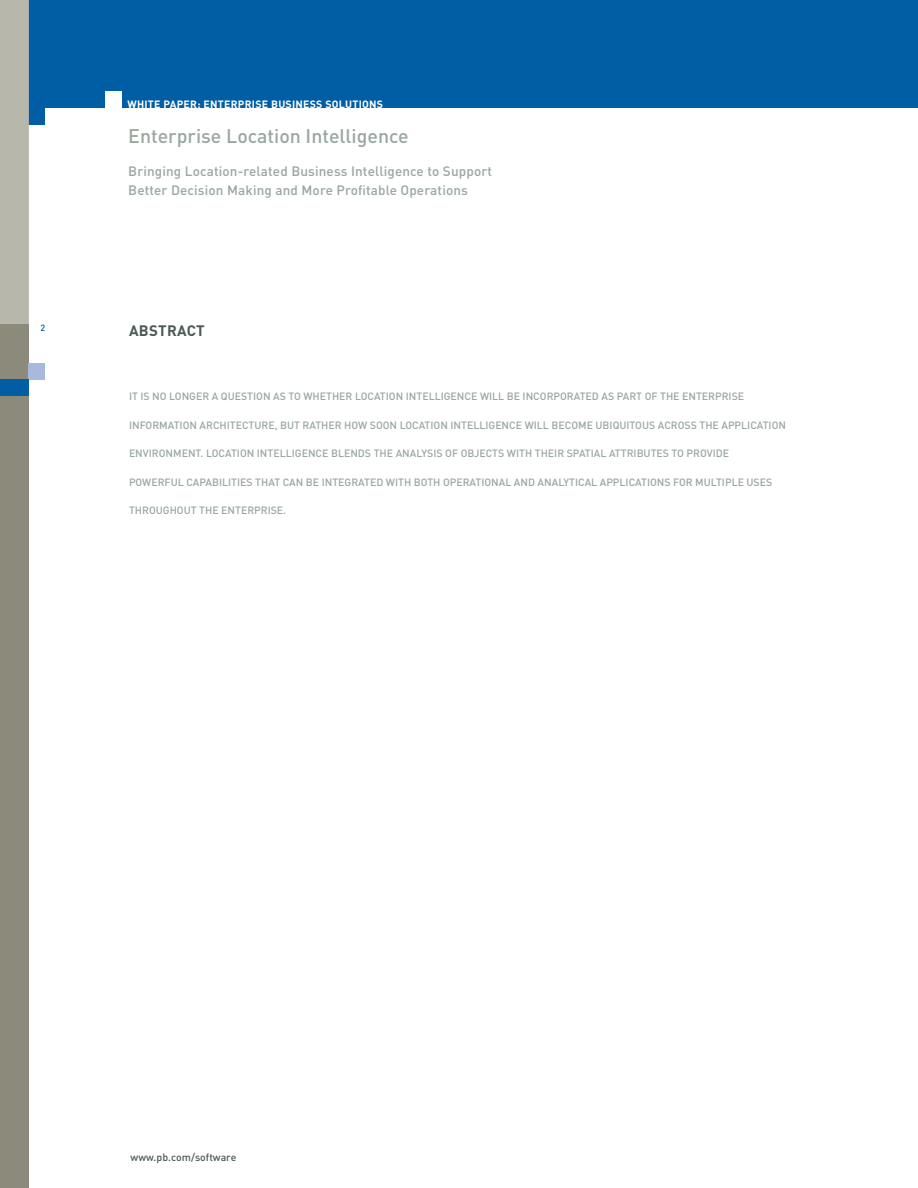
<style>
.page{position:relative;width:918px;height:1188px;background:#fff}
.page>*{position:absolute;margin:0;border:0;box-sizing:border-box;transform-origin:0 0}
.Page_Header_Subheade{font:500 19.5px "DIN";color:#9aa79f}
.t1{font:700 15px "DIN";letter-spacing:.02em;color:#4b5a52}
.t2{font:500 13.5px/19.5px "DIN";letter-spacing:.01em;color:#9aa79f}
.t3{font:500 10.5px "DIN";color:#9aa79f}
.t4{font:700 10.5px "DIN";letter-spacing:.025em;color:#fff}
.t5{font:500 10.5px "DIN";color:#4b5a52}
.t6{font:500 9px "DIN";color:#015ea5}
</style>
<div class="page">
<div style="left:29px;top:0;width:889px;height:108px;background:#015ea5"></div>
<div style="left:0;top:324px;width:29px;height:864px;background:#8c8a7b"></div>
<div style="left:29px;top:363px;width:16px;height:16px;background:#a8badc"></div>
<div style="left:105px;top:92px;width:17px;height:16px;background:#fff"></div>
<div style="left:29px;top:108px;width:16px;height:16px;background:#015ea5"></div>
<div style="left:0;top:380px;width:29px;height:16px;background:#015ea5"></div>
<div style="left:0;top:0;width:29px;height:324px;background:#b7b7ac"></div>
<p class="t4" style="left:127px;top:97px;width:257px">WHITE PAPER: ENTERPRISE BUSINESS SOLUTIONS</p>
<p class="Page_Header_Subheade" style="left:128px;top:123px;width:282px">Enterprise Location Intelligence</p>
<p class="t2" style="left:128px;top:161px;width:365px">Bringing Location-related Business Intelligence to Support<br>Better Decision Making and More Profitable Operations</p>
<p class="t6" style="left:40px;top:322px;width:6px">2</p>
<p class="t1" style="left:129px;top:321px;width:77px">ABSTRACT</p>
<p class="t3" style="left:129px;top:390px;width:617px">IT IS NO LONGER A QUESTION AS TO WHETHER LOCATION INTELLIGENCE WILL BE INCORPORATED AS PART OF THE ENTERPRISE</p>
<p class="t3" style="left:129px;top:418px;width:659px">INFORMATION ARCHITECTURE, BUT RATHER HOW SOON LOCATION INTELLIGENCE WILL BECOME UBIQUITOUS ACROSS THE APPLICATION</p>
<p class="t3" style="left:129px;top:447px;width:602px">ENVIRONMENT. LOCATION INTELLIGENCE BLENDS THE ANALYSIS OF OBJECTS WITH THEIR SPATIAL ATTRIBUTES TO PROVIDE</p>
<p class="t3" style="left:129px;top:475px;width:645px">POWERFUL CAPABILITIES THAT CAN BE INTEGRATED WITH BOTH OPERATIONAL AND ANALYTICAL APPLICATIONS FOR MULTIPLE USES</p>
<p class="t3" style="left:129px;top:504px;width:159px">THROUGHOUT THE ENTERPRISE.</p>
<p class="t5" style="left:131px;top:1151px;width:107px">www.pb.com/software</p>
</div>
